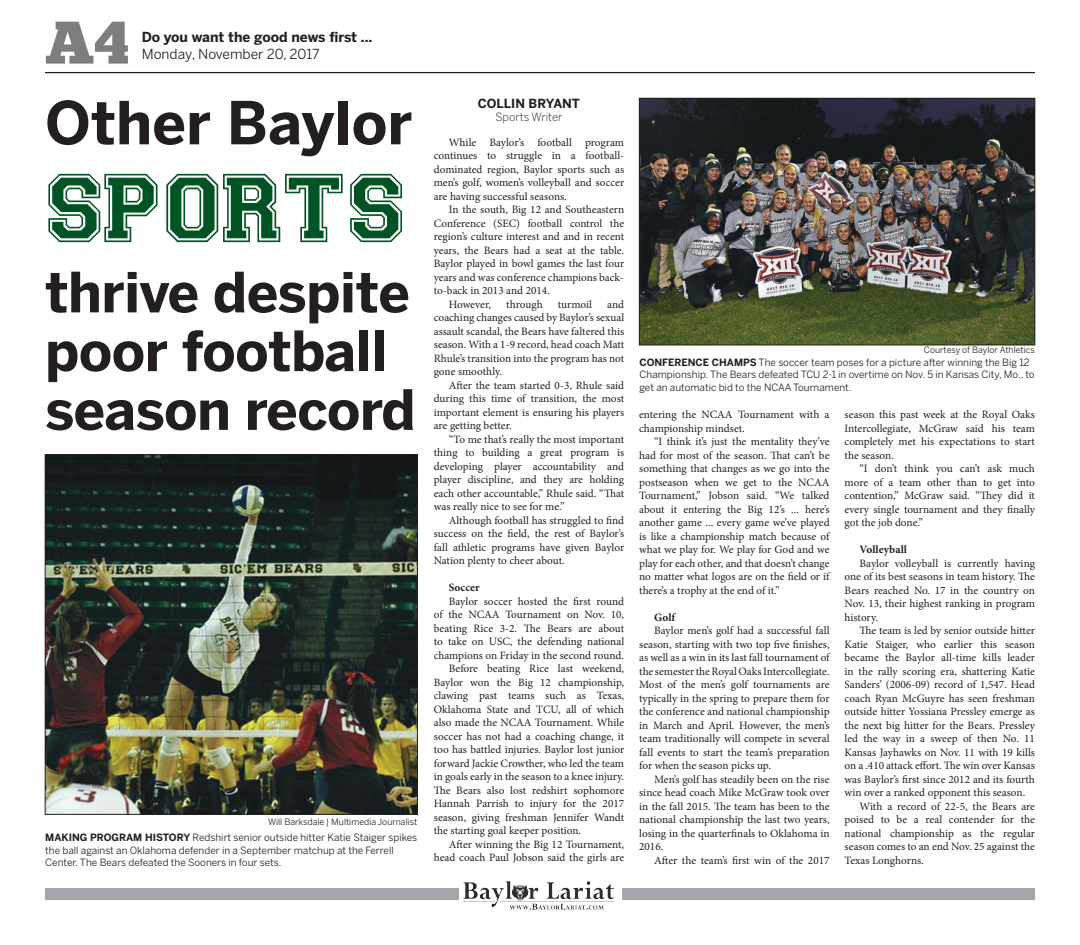
<style>
.page{position:relative;width:1080px;height:945px;background:#fff}
.page>*{position:absolute;margin:0;border:0;box-sizing:border-box;transform-origin:0 0}
.t1{font:97.5px "Varsity";color:#005323}
.t2{font:60px "Chunk Five";color:#7d7c7e}
.t3{font:700 58.75px "Benton Sans";color:#241f1f}
.t4{font:700 55px/58.8px "Benton Sans";letter-spacing:-.01em;color:#241f1f}
.t5{font:700 13.75px "Benton Sans";letter-spacing:-.005em;color:#241f1f}
.t6{font:13.75px "Benton Sans";color:#241f1f}
.t7{font:700 12.5px "Benton Sans";color:#241f1f}
.t8{font:11.25px/13.5px "Minion Pro";letter-spacing:-.005em;color:#241f1f;text-align:justify}
.t9{font:700 11.25px "Minion Pro";letter-spacing:.005em;color:#241f1f}
.t10{font:300 11.25px "Benton Sans";color:#241f1f}
.t11{font:10px/12.5px "Benton Sans";color:#241f1f}
.t12{font:8.75px "Benton Sans";color:#241f1f}
.s1{font-weight:700}
</style>
<div class="page">
<hr style="left:45px;top:72px;width:990px;height:1px;background:#241f1f">
<div style="left:45px;top:889px;width:990px;height:11px;background:#a5a7ad"></div>
<img style="left:459px;top:881px;width:162px;height:29px">
<img style="left:641px;top:100px;width:392px;height:243px">
<div style="left:639px;top:98px;width:396px;height:247px;border:1px solid #241f1f"></div>
<img style="left:47px;top:457px;width:369px;height:356px">
<div style="left:45px;top:455px;width:373px;height:360px;border:1px solid #241f1f"></div>
<h2 class="t2" style="left:45px;top:7px;width:86px">A4</h2>
<p class="t5" style="left:142px;top:29px;width:232px">Do you want the good news first ...</p>
<p class="t6" style="left:142px;top:46px;width:179px">Monday, November 20, 2017</p>
<h3 class="t3" style="left:45px;top:88px;width:369px">Other Baylor</h3>
<h1 class="t1" style="left:45px;top:148px;width:362px">SPORTS</h1>
<h3 class="t4" style="left:45px;top:262px;width:372px">thrive despite poor football season record</h3>
<p class="t12" style="left:268px;top:817px;width:151px">Will Barksdale | Multimedia Journalist</p>
<p class="t11" style="left:45px;top:831px;width:373px"><span class="s1">MAKING PROGRAM HISTORY</span> Redshirt senior outside hitter Katie Staiger spikes the ball against an Oklahoma defender in a September matchup at the Ferrell<br>Center. The Bears defeated the Sooners in four sets.</p>
<p class="t7" style="left:478px;top:96px;width:104px">COLLIN BRYANT</p>
<p class="t10" style="left:495px;top:111px;width:69px">Sports Writer</p>
<p class="t8" style="left:434px;top:135px;width:192px;text-indent:15px">While Baylor’s football program continues to struggle in a football&shy;dominated region, Baylor sports such as men’s golf, women’s volleyball and soccer are having successful seasons.</p>
<p class="t8" style="left:449px;top:203px;width:177px">In the south, Big 12 and Southeastern</p>
<p class="t8" style="left:434px;top:216px;width:192px">Conference (SEC) football control the</p>
<p class="t8" style="left:434px;top:230px;width:192px">region’s culture interest and and in recent</p>
<p class="t8" style="left:434px;top:243px;width:192px">years, the Bears had a seat at the table.</p>
<p class="t8" style="left:434px;top:257px;width:192px">Baylor played in bowl games the last four</p>
<p class="t8" style="left:434px;top:270px;width:192px">years and was conference champions back-</p>
<p class="t8" style="left:434px;top:284px;width:118px">to-back in 2013 and 2014.</p>
<p class="t8" style="left:449px;top:297px;width:44px">However,</p>
<p class="t8" style="left:506px;top:297px;width:38px">through</p>
<p class="t8" style="left:558px;top:297px;width:36px">turmoil</p>
<p class="t8" style="left:434px;top:297px;width:192px;text-indent:174px">and coaching changes caused by Baylor’s sexual assault scandal, the Bears have faltered this season. With a 1-9 record, head coach Matt Rhule’s transition into the program has not gone smoothly.</p>
<p class="t8" style="left:434px;top:378px;width:192px;text-indent:15px">After the team started 0-3, Rhule said during this time of transition, the most important element is ensuring his players are getting better.</p>
<p class="t8" style="left:434px;top:432px;width:192px;text-indent:15px">“To me that’s really the most important thing to building a great program is developing player accountability and player discipline, and they are holding each other accountable,” Rhule said. “That was really nice to see for me.”</p>
<p class="t8" style="left:434px;top:513px;width:192px;text-indent:15px">Although football has struggled to find success on the field, the rest of Baylor’s fall athletic programs have given Baylor Nation plenty to cheer about.</p>
<p class="t9" style="left:449px;top:579px;width:32px">Soccer</p>
<p class="t8" style="left:449px;top:594px;width:177px">Baylor soccer hosted the first round</p>
<p class="t8" style="left:434px;top:608px;width:192px">of the NCAA Tournament on Nov. 10,</p>
<p class="t8" style="left:434px;top:621px;width:192px">beating Rice 3-2. The Bears are about</p>
<p class="t8" style="left:434px;top:635px;width:192px">to take on USC, the defending national</p>
<p class="t8" style="left:434px;top:648px;width:192px">champions on Friday in the second round.</p>
<p class="t8" style="left:449px;top:662px;width:177px">Before beating Rice last weekend,</p>
<p class="t8" style="left:434px;top:675px;width:192px">Baylor won the Big 12 championship,</p>
<p class="t8" style="left:434px;top:689px;width:192px">clawing past teams such as Texas,</p>
<p class="t8" style="left:434px;top:702px;width:192px">Oklahoma State and TCU, all of which</p>
<p class="t8" style="left:434px;top:716px;width:192px">also made the NCAA Tournament. While</p>
<p class="t8" style="left:434px;top:729px;width:192px">soccer has not had a coaching change, it</p>
<p class="t8" style="left:434px;top:743px;width:192px">too has battled injuries. Baylor lost junior</p>
<p class="t8" style="left:434px;top:756px;width:192px">forward Jackie Crowther, who led the team</p>
<p class="t8" style="left:434px;top:770px;width:192px">in goals early in the season to a knee injury.</p>
<p class="t8" style="left:434px;top:783px;width:192px">The Bears also lost redshirt sophomore</p>
<p class="t8" style="left:434px;top:797px;width:192px">Hannah Parrish to injury for the 2017</p>
<p class="t8" style="left:434px;top:810px;width:192px">season, giving freshman Jennifer Wandt</p>
<p class="t8" style="left:434px;top:824px;width:149px">the starting goal keeper position.</p>
<p class="t8" style="left:449px;top:837px;width:177px">After winning the Big 12 Tournament,</p>
<p class="t8" style="left:434px;top:851px;width:192px">head coach Paul Jobson said the girls are</p>
<p class="t12" style="left:924px;top:345px;width:112px">Courtesy of Baylor Athletics</p>
<p class="t11" style="left:640px;top:356px;width:397px"><span class="s1">CONFERENCE CHAMPS</span> The soccer team poses for a picture after winning the Big 12<br>Championship. The Bears defeated TCU 2-1 in overtime on Nov. 5 in Kansas City, Mo., to get an automatic bid to the NCAA Tournament.</p>
<p class="t8" style="left:639px;top:408px;width:192px">entering the NCAA Tournament with a championship mindset.</p>
<p class="t8" style="left:639px;top:435px;width:192px;text-indent:15px">“I think it’s just the mentality they’ve had for most of the season. That can’t be something that changes as we go into the postseason when we get to the NCAA Tournament,” Jobson said. “We talked about it entering the Big 12’s ... here’s another game ... every game we’ve played is like a championship match because of what we play for. We play for God and we play for each other, and that doesn’t change no matter what logos are on the field or if there’s a trophy at the end of it.”</p>
<p class="t9" style="left:654px;top:609px;width:23px">Golf</p>
<p class="t8" style="left:639px;top:624px;width:192px;text-indent:15px">Baylor men’s golf had a successful fall season, starting with two top five finishes, as well as a win in its last fall tournament of the semester the Royal Oaks Intercollegiate.<br>Most of the men’s golf tournaments are typically in the spring to prepare them for the conference and national championship in March and April. However, the men’s team traditionally will compete in several fall events to start the team’s preparation for when the season picks up.</p>
<p class="t8" style="left:639px;top:772px;width:192px;text-indent:15px">Men’s golf has steadily been on the rise since head coach Mike McGraw took over in the fall 2015. The team has been to the national championship the last two years, losing in the quarterfinals to Oklahoma in 2016.</p>
<p class="t8" style="left:654px;top:853px;width:177px">After the team’s first win of the 2017</p>
<p class="t8" style="left:845px;top:408px;width:192px">season this past week at the Royal Oaks Intercollegiate, McGraw said his team completely met his expectations to start the season.</p>
<p class="t8" style="left:845px;top:462px;width:192px;text-indent:15px">“I don’t think you can’t ask much more of a team other than to get into contention,” McGraw said. “They did it every single tournament and they finally got the job done.”</p>
<p class="t9" style="left:860px;top:542px;width:49px">Volleyball</p>
<p class="t8" style="left:845px;top:556px;width:192px;text-indent:15px">Baylor volleyball is currently having one of its best seasons in team history. The Bears reached No. 17 in the country on Nov. 13, their highest ranking in program history.</p>
<p class="t8" style="left:860px;top:624px;width:177px">The team is led by senior outside hitter</p>
<p class="t8" style="left:845px;top:637px;width:192px">Katie Staiger, who earlier this season</p>
<p class="t8" style="left:845px;top:651px;width:192px">became the Baylor all-time kills leader</p>
<p class="t8" style="left:845px;top:664px;width:192px">in the rally scoring era, shattering Katie</p>
<p class="t8" style="left:845px;top:678px;width:192px">Sanders’ (2006-09) record of 1,547. Head</p>
<p class="t8" style="left:845px;top:691px;width:192px">coach Ryan McGuyre has seen freshman</p>
<p class="t8" style="left:845px;top:705px;width:192px">outside hitter Yossiana Pressley emerge as</p>
<p class="t8" style="left:845px;top:718px;width:192px">the next big hitter for the Bears. Pressley</p>
<p class="t8" style="left:845px;top:732px;width:192px">led the way in a sweep of then No. 11</p>
<p class="t8" style="left:845px;top:745px;width:192px">Kansas Jayhawks on Nov. 11 with 19 kills</p>
<p class="t8" style="left:845px;top:759px;width:192px">on a .410 attack effort. The win over Kansas</p>
<p class="t8" style="left:845px;top:772px;width:192px">was Baylor’s first since 2012 and its fourth</p>
<p class="t8" style="left:845px;top:786px;width:182px">win over a ranked opponent this season.</p>
<p class="t8" style="left:860px;top:799px;width:177px">With a record of 22-5, the Bears are</p>
<p class="t8" style="left:845px;top:813px;width:192px">poised to be a real contender for the</p>
<p class="t8" style="left:845px;top:826px;width:192px">national championship as the regular</p>
<p class="t8" style="left:845px;top:840px;width:192px">season comes to an end Nov. 25 against the</p>
<p class="t8" style="left:845px;top:853px;width:81px">Texas Longhorns.</p>
</div>
